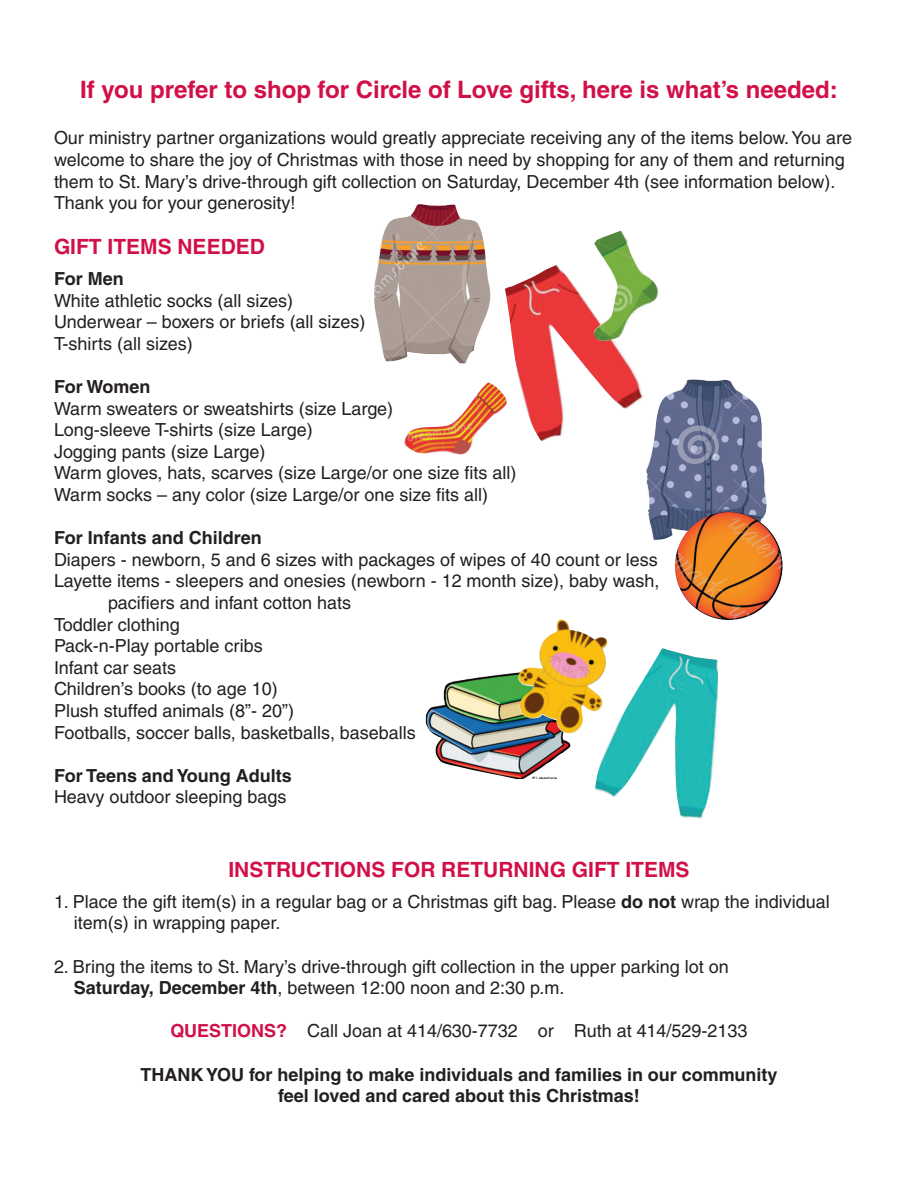
<style>
.page{position:relative;width:918px;height:1188px;background:#fff}
.page>*{position:absolute;margin:0;border:0;box-sizing:border-box;transform-origin:0 0}
.t1{font:700 24px "Helvetica";color:#d11048}
.t2{font:700 21px "Helvetica";color:#d11048}
.t3{font:18px/21.6px "Helvetica";color:#231f20}
.t4{font:700 18px/21.6px "Helvetica";color:#231f20;text-align:center}
.s1{font-weight:700}
.s2{font-weight:700;color:#d11048}
</style>
<div class="page">
<img style="left:374px;top:204px;width:117px;height:159px">
<img style="left:646px;top:379px;width:121px;height:161px">
<img style="left:404px;top:382px;width:101px;height:73px">
<img style="left:595px;top:648px;width:124px;height:171px">
<img style="left:505px;top:265px;width:138px;height:177px">
<img style="left:426px;top:673px;width:145px;height:106px">
<img style="left:675px;top:512px;width:108px;height:108px">
<img style="left:512px;top:619px;width:101px;height:120px">
<img style="left:592px;top:230px;width:67px;height:114px">
<h1 class="t1" style="left:80px;top:81px;width:759px">If you prefer to shop for Circle of Love gifts, here is what’s needed:</h1>
<p class="t3" style="left:54px;top:129px;width:800px">Our ministry partner organizations would greatly appreciate receiving any of the items below.You are welcome to share the joy of Christmas with those in need by shopping for any of them and returning them to St. Mary’s drive-through gift collection on Saturday, December 4th (see information below).<br>Thank you for your generosity!</p>
<p class="t2" style="left:54px;top:239px;width:213px">GIFT ITEMS NEEDED</p>
<p class="t4" style="left:54px;top:270px;width:71px">For Men</p>
<p class="t3" style="left:54px;top:291px;width:313px">White athletic socks (all sizes)<br>Underwear – boxers or briefs (all sizes)<br>T-shirts (all sizes)</p>
<p class="t4" style="left:54px;top:378px;width:98px">For Women</p>
<p class="t3" style="left:54px;top:399px;width:464px">Warm sweaters or sweatshirts (size Large)<br>Long-sleeve T-shirts (size Large)<br>Jogging pants (size Large)<br>Warm gloves, hats, scarves (size Large/or one size fits all)<br>Warm socks – any color (size Large/or one size fits all)</p>
<p class="t4" style="left:54px;top:529px;width:209px">For Infants and Children</p>
<p class="t3" style="left:54px;top:550px;width:605px">Diapers - newborn, 5 and 6 sizes with packages of wipes of 40 count or less</p>
<p class="t3" style="left:54px;top:572px;width:607px">Layette items - sleepers and onesies (newborn - 12 month size), baby wash,</p>
<p class="t3" style="left:108px;top:594px;width:245px">pacifiers and infant cotton hats</p>
<p class="t3" style="left:54px;top:615px;width:127px">Toddler clothing</p>
<p class="t3" style="left:54px;top:637px;width:210px">Pack-n-Play portable cribs</p>
<p class="t3" style="left:54px;top:658px;width:124px">Infant car seats</p>
<p class="t3" style="left:54px;top:680px;width:225px">Children’s books (to age 10)</p>
<p class="t3" style="left:54px;top:702px;width:242px">Plush stuffed animals (8”- 20”)</p>
<p class="t3" style="left:54px;top:723px;width:363px">Footballs, soccer balls, basketballs, baseballs</p>
<p class="t4" style="left:54px;top:766px;width:239px">For Teens and Young Adults</p>
<p class="t3" style="left:54px;top:788px;width:234px">Heavy outdoor sleeping bags</p>
<p class="t2" style="left:228px;top:862px;width:463px">INSTRUCTIONS FOR RETURNING GIFT ITEMS</p>
<p class="t3" style="left:74px;top:892px;width:757px;text-indent:-20px">1. Place the gift item(s) in a regular bag or a Christmas gift bag. Please <span class="s1">do not</span> wrap the individual item(s) in wrapping paper.</p>
<p class="t3" style="left:74px;top:957px;width:656px;text-indent:-20px">2. Bring the items to St. Mary’s drive-through gift collection in the upper parking lot on<br><span class="s1">Saturday, December 4th</span>, between 12:00 noon and 2:30 p.m.</p>
<p class="t3" style="left:170px;top:1022px;width:579px"><span class="s2">QUESTIONS?</span> Call Joan at 414/630-7732 or Ruth at 414/529-2133</p>
<p class="t4" style="left:141px;top:1065px;width:638px">THANK YOU for helping to make individuals and families in our community feel loved and cared about this Christmas!</p>
</div>
